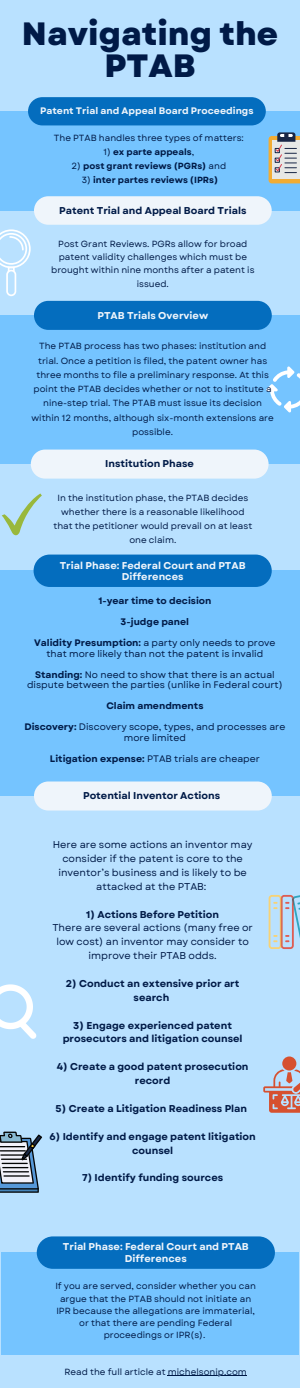
<style>
.page{position:relative;width:300px;height:1388px;background:#fff}
.page>*{position:absolute;margin:0;border:0;box-sizing:border-box;transform-origin:0 0}
.t1{font:800 32.25px/32px "Garet";color:#001a47;text-align:center}
.t2{font:700 9.95px/13.9px "Garet";color:#001a47;text-align:center}
.t3{font:9.95px/13.9px "Garet";color:#001a47;text-align:center}
.t4{font:700 9.9px/11.6px "Garet";color:#eff5fb;text-align:center}
.t5{font:700 9.9px "Garet";color:#001a47}
.t6{font:9.45px/10.5px "Garet";color:#001a47;text-align:center}
.t7{font:700 9.45px "Garet";color:#001a47}
.t8{font:700 9.45px "Garet";color:#eff5fb}
.t9{font:8.95px/14.2px "Garet";color:#001a47;text-align:center}
.t10{font:700 8.95px "Garet";color:#001a47}
.s1{font-weight:400}
.s2{font-weight:700}
</style>
<div class="page">
<div style="left:0;top:0;width:300px;height:1387px;background:#b9e1ff"></div>
<div style="left:0;top:111px;width:300px;height:99px;background:#75c4ff"></div>
<div style="left:0;top:315px;width:300px;height:149px;background:#75c4ff"></div>
<div style="left:0;top:571px;width:300px;height:225px;background:#75c4ff"></div>
<div style="left:1px;top:1252px;width:298px;height:103px;background:#75c4ff"></div>
<div style="left:34px;top:301px;width:238px;height:29px;background:#046dbe;border-radius:14px"></div>
<div style="left:34px;top:554px;width:238px;height:33px;background:#046dbe;border-radius:16px"></div>
<div style="left:37px;top:1236px;width:238px;height:32px;background:#046dbe;border-radius:16px"></div>
<div style="left:28px;top:97px;width:238px;height:28px;background:#046dbe"></div>
<div style="left:31px;top:449px;width:238px;height:29px;background:#eff5fb;border-radius:14px"></div>
<div style="left:34px;top:781px;width:238px;height:29px;background:#eff5fb;border-radius:14px"></div>
<div style="left:34px;top:196px;width:238px;height:29px;background:#eff5fb;border-radius:14px"></div>
<svg style="left:269px;top:132px;width:31px;height:51px;background:#c2b8a9"></svg>
<svg style="left:0;top:229px;width:31px;height:67px"></svg>
<svg style="left:266px;top:366px;width:34px;height:46px"></svg>
<svg style="left:2px;top:493px;width:40px;height:42px"></svg>
<svg style="left:269px;top:895px;width:31px;height:54px"></svg>
<svg style="left:0;top:984px;width:36px;height:54px"></svg>
<div style="left:282px;top:1056px;width:14px;height:14px;background:#d6502f;border-radius:50%"></div>
<svg style="left:263px;top:1067px;width:37px;height:45px"></svg>
<svg style="left:0;top:1131px;width:42px;height:61px"></svg>
<hr style="left:168px;top:1375px;width:79px;height:1px;background:#001a47">
<p class="t1" style="left:22px;top:18px;width:258px">Navigating the<br>PTAB</p>
<p class="t8" style="left:40px;top:104px;width:215px">Patent Trial and Appeal Board Proceedings</p>
<p class="t9" style="left:54px;top:130px;width:191px">The PTAB handles three types of matters:</p>
<p class="t10" style="left:104px;top:145px;width:92px"><span class="s1">1)</span> ex parte appeals<span class="s1">,</span></p>
<p class="t10" style="left:72px;top:160px;width:156px"><span class="s1">2)</span> post grant reviews (PGRs) <span class="s1">and</span></p>
<p class="t10" style="left:82px;top:174px;width:138px"><span class="s1">3)</span> inter partes reviews (IPRs)</p>
<p class="t5" style="left:59px;top:203px;width:189px">Patent Trial and Appeal Board Trials</p>
<p class="t9" style="left:51px;top:237px;width:205px;line-height:13.1px">Post Grant Reviews. PGRs allow for broad patent validity challenges which must be brought within nine months after a patent is issued.</p>
<p class="t4" style="left:97px;top:309px;width:112px">PTAB Trials Overview</p>
<p class="t9" style="left:32px;top:339px;width:244px">The PTAB process has two phases: institution and trial. Once a petition is filed, the patent owner has three months to file a preliminary response. At this point the PTAB decides whether or not to institute a nine-step trial. The PTAB must issue its decision within 12 months, although six-month extensions are possible.</p>
<p class="t5" style="left:105px;top:457px;width:90px">Institution Phase</p>
<p class="t9" style="left:53px;top:491px;width:200px;line-height:13.9px">In the institution phase, the PTAB decides whether there is a reasonable likelihood that the petitioner would prevail on at least one claim.</p>
<p class="t4" style="left:60px;top:559px;width:187px">Trial Phase: Federal Court and PTAB<br>Differences</p>
<p class="t7" style="left:98px;top:594px;width:115px">1-year time to decision</p>
<p class="t7" style="left:121px;top:615px;width:70px">3-judge panel</p>
<p class="t6" style="left:34px;top:638px;width:243px"><span class="s2">Validity Presumption:</span> a party only needs to prove that more likely than not the patent is invalid</p>
<p class="t6" style="left:27px;top:669px;width:257px"><span class="s2">Standing:</span> No need to show that there is an actual dispute between the parties (unlike in Federal court)</p>
<p class="t7" style="left:106px;top:699px;width:99px">Claim amendments</p>
<p class="t6" style="left:24px;top:722px;width:262px"><span class="s2">Discovery:</span> Discovery scope, types, and processes are more limited</p>
<p class="t6" style="left:50px;top:753px;width:211px"><span class="s2">Litigation expense:</span> PTAB trials are cheaper</p>
<p class="t5" style="left:83px;top:788px;width:139px">Potential Inventor Actions</p>
<p class="t3" style="left:53px;top:837px;width:201px">Here are some actions an inventor may consider if the patent is core to the inventor’s business and is likely to be attacked at the PTAB:</p>
<p class="t2" style="left:86px;top:907px;width:134px">1) Actions Before Petition</p>
<p class="t3" style="left:52px;top:921px;width:202px">There are several actions (many free or low cost) an inventor may consider to improve their PTAB odds.</p>
<p class="t2" style="left:66px;top:976px;width:175px">2) Conduct an extensive prior art search</p>
<p class="t2" style="left:63px;top:1018px;width:181px">3) Engage experienced patent prosecutors and litigation counsel</p>
<p class="t2" style="left:57px;top:1059px;width:193px">4) Create a good patent prosecution record</p>
<p class="t2" style="left:56px;top:1101px;width:193px">5) Create a Litigation Readiness Plan</p>
<p class="t2" style="left:49px;top:1129px;width:208px">6) Identify and engage patent litigation counsel</p>
<p class="t2" style="left:82px;top:1170px;width:143px">7) Identify funding sources</p>
<p class="t4" style="left:63px;top:1241px;width:187px">Trial Phase: Federal Court and PTAB<br>Differences</p>
<p class="t9" style="left:55px;top:1280px;width:202px;line-height:12.3px">If you are served, consider whether you can argue that the PTAB should not initiate an IPR because the allegations are immaterial, or that there are pending Federal proceedings or IPR(s).</p>
<p class="t9" style="left:64px;top:1364px;width:184px">Read the full article at michelsonip.com</p>
</div>
